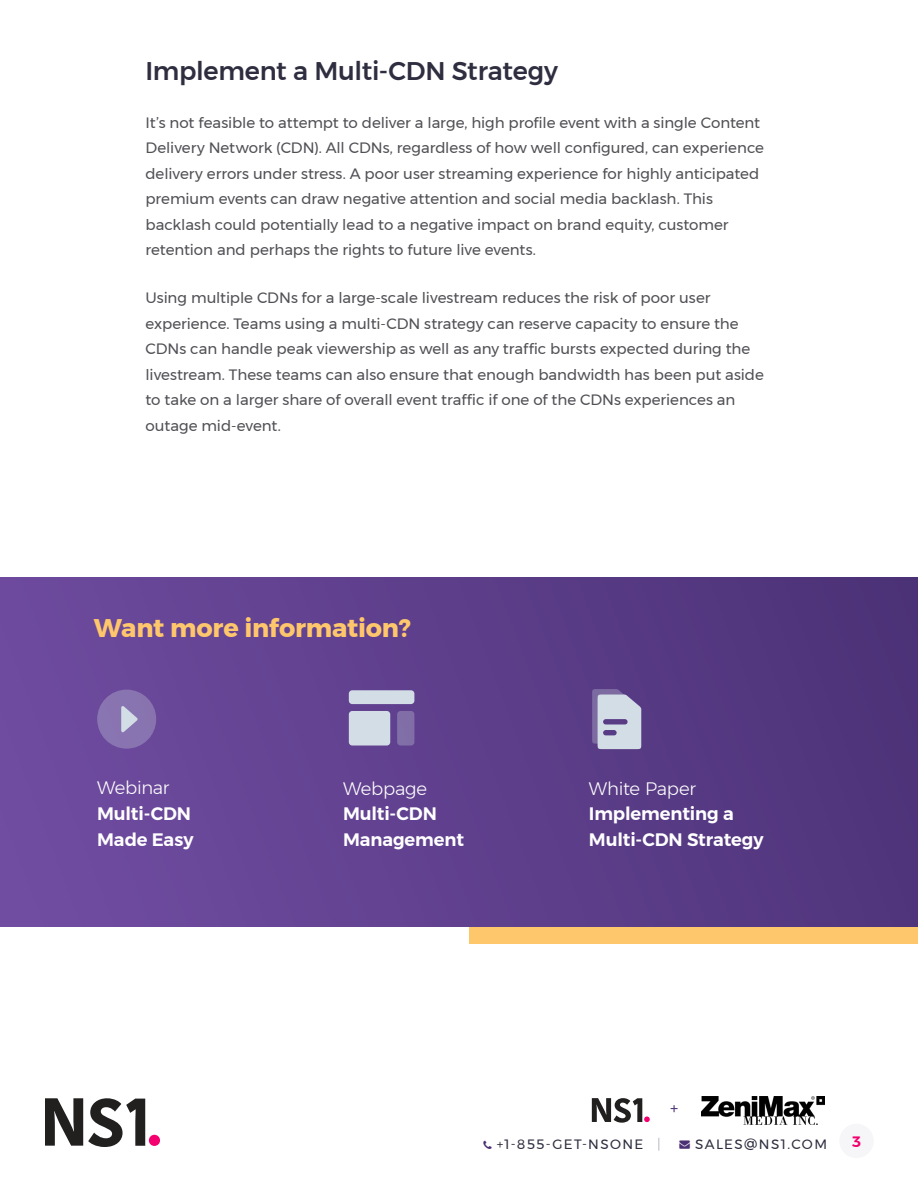
<style>
.page{position:relative;width:918px;height:1188px;background:#fff}
.page>*{position:absolute;margin:0;border:0;box-sizing:border-box;transform-origin:0 0}
.t1{font:500 25.5px "Montserrat";letter-spacing:-.01em;color:#2e2e40}
.t2{font:700 25.5px "Montserrat";letter-spacing:-.005em;color:#ffc76b}
.t3{font:600 18px/25.5px "Montserrat";letter-spacing:-.005em;color:#fff}
.t4{font:300 18px "Montserrat";letter-spacing:-.015em;color:#fff}
.t5{font:16.5px "Montserrat";color:#4b3176}
.t6{font:15px/25.5px "Montserrat";letter-spacing:-.005em;color:#505055}
.t7{font:600 15px "Montserrat";color:#f2006e}
.t8{font:13.5px "Montserrat";letter-spacing:.1em;color:#2e2e40}
.s1{font-weight:100}
.s2{color:#4a3075}
</style>
<div class="page">
<svg style="left:45px;top:1098px;width:115px;height:49px"></svg>
<svg style="left:592px;top:1098px;width:58px;height:25px"></svg>
<img style="left:702px;top:1096px;width:122px;height:29px">
<div style="left:839px;top:1124px;width:35px;height:34px;background:#f6f5f8;border-radius:50%"></div>
<div style="left:469px;top:902px;width:449px;height:42px;background:#ffc76b"></div>
<div style="left:0;top:577px;width:918px;height:349px;background:linear-gradient(to right,#704ca0,#4d3379)"></div>
<svg style="left:349px;top:690px;width:65px;height:56px;background:#b6b6cf"></svg>
<div style="left:397px;top:711px;width:17px;height:35px;background:#816ea7;border-radius:3px"></div>
<svg style="left:592px;top:689px;width:49px;height:60px;background:#b2b3cc"></svg>
<div style="left:97px;top:690px;width:59px;height:59px;background:#8874b0;border-radius:50%"></div>
<svg style="left:121px;top:706px;width:17px;height:26px"></svg>
<h1 class="t1" style="left:146px;top:51px;width:414px">Implement a Multi-CDN Strategy</h1>
<p class="t6" style="left:146px;top:110px;width:620px">It’s not feasible to attempt to deliver a large, high profile event with a single Content Delivery Network (CDN). All CDNs, regardless of how well configured, can experience delivery errors under stress. A poor user streaming experience for highly anticipated premium events can draw negative attention and social media backlash. This backlash could potentially lead to a negative impact on brand equity, customer retention and perhaps the rights to future live events.</p>
<p class="t6" style="left:146px;top:285px;width:620px">Using multiple CDNs for a large-scale livestream reduces the risk of poor user experience. Teams using a multi-CDN strategy can reserve capacity to ensure the CDNs can handle peak viewership as well as any traffic bursts expected during the livestream. These teams can also ensure that enough bandwidth has been put aside to take on a larger share of overall event traffic if one of the CDNs experiences an outage mid-event.</p>
<h1 class="t2" style="left:94px;top:607px;width:318px">Want more information?</h1>
<p class="t4" style="left:97px;top:775px;width:74px">Webinar</p>
<p class="t3" style="left:97px;top:801px;width:98px">Multi-CDN<br>Made Easy</p>
<p class="t4" style="left:343px;top:775px;width:86px">Webpage</p>
<p class="t3" style="left:343px;top:801px;width:123px">Multi-CDN<br>Management</p>
<p class="t4" style="left:589px;top:775px;width:109px">White Paper</p>
<p class="t3" style="left:589px;top:801px;width:176px">Implementing a<br>Multi-CDN Strategy</p>
<p class="t5" style="left:670px;top:1096px;width:10px">+</p>
<p class="t8" style="left:497px;top:1134px;width:165px">+1-855-GET-NSONE <span class="s1">|</span></p>
<p class="t8" style="left:679px;top:1134px;width:149px"><span class="s2">→</span> SALES@NS1.COM</p>
<p class="t7" style="left:852px;top:1129px;width:10px">3</p>
</div>
